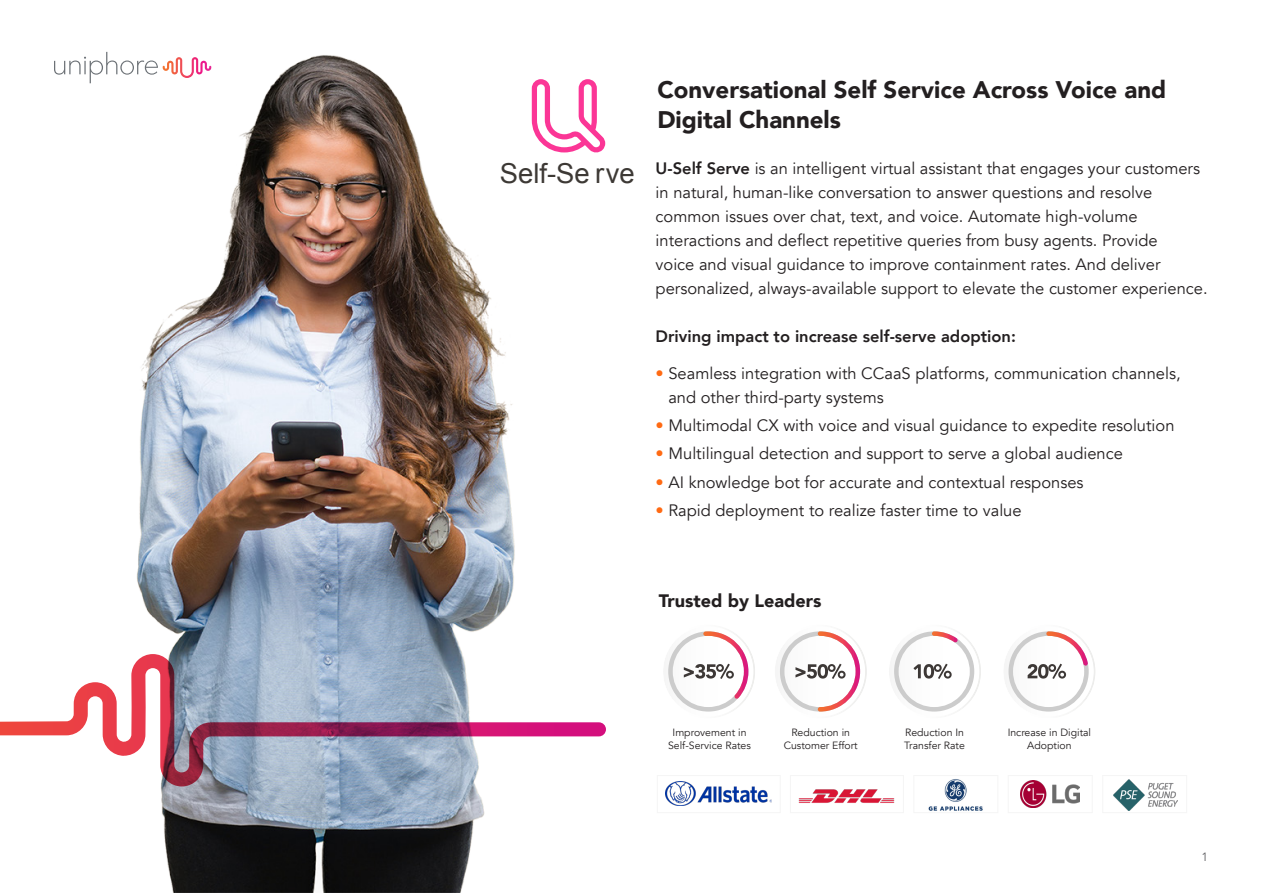
<style>
.page{position:relative;width:1263px;height:893px;background:#fff}
.page>*{position:absolute;margin:0;border:0;box-sizing:border-box;transform-origin:0 0}
.t1{font:27.45px "Arial";color:#3d3935}
.t2{font:900 24px/30px "Avenir";color:#231f20}
.t3{font:900 18px "Avenir";color:#231f20}
.t4{font:16.5px/24px "Avenir";color:#231f20}
.t5{font:800 16.5px "Avenir";color:#231f20}
.t6{font:12px "Avenir";color:#636366}
.t7{font:10.5px/12.6px "Avenir";color:#231f20;text-align:center}
.s1{font-weight:800}
.s2{color:#ff6a13}
</style>
<div class="page">
<img style="left:89px;top:51px;width:443px;height:842px">
<img style="left:928px;top:779px;width:55px;height:32px">
<img style="left:1114px;top:779px;width:64px;height:31px">
<img style="left:1020px;top:780px;width:60px;height:28px">
<img style="left:799px;top:789px;width:95px;height:14px">
<img style="left:666px;top:782px;width:106px;height:24px">
<svg style="left:0;top:654px;width:606px;height:132px"></svg>
<svg style="left:54px;top:52px;width:157px;height:31px"></svg>
<img style="left:748px;top:648px;width:6px;height:47px">
<svg style="left:668px;top:631px;width:80px;height:81px"></svg>
<svg style="left:780px;top:631px;width:80px;height:81px"></svg>
<svg style="left:894px;top:631px;width:80px;height:81px"></svg>
<img style="left:1089px;top:649px;width:5px;height:45px">
<svg style="left:1008px;top:631px;width:81px;height:81px"></svg>
<svg style="left:532px;top:79px;width:73px;height:74px"></svg>
<h1 class="t1" style="left:500px;top:156px;width:137px">Self-Se rve</h1>
<h2 class="t2" style="left:657px;top:74px;width:510px">Conversational Self Service Across Voice and<br>Digital Channels</h2>
<p class="t4" style="left:656px;top:157px;width:553px"><span class="s1">U-Self Serve</span> is an intelligent virtual assistant that engages your customers in natural, human-like conversation to answer questions and resolve common issues over chat, text, and voice. Automate high-volume interactions and deflect repetitive queries from busy agents. Provide<br>voice and visual guidance to improve containment rates. And deliver personalized, always-available support to elevate the customer experience.</p>
<p class="t5" style="left:656px;top:323px;width:362px">Driving impact to increase self-serve adoption:</p>
<p class="t4" style="left:668px;top:361px;width:514px;text-indent:-13px"><span class="s2">•</span> Seamless integration with CCaaS platforms, communication channels, and other third-party systems</p>
<p class="t4" style="left:656px;top:414px;width:520px"><span class="s2">•</span> Multimodal CX with voice and visual guidance to expedite resolution</p>
<p class="t4" style="left:656px;top:442px;width:469px"><span class="s2">•</span> Multilingual detection and support to serve a global audience</p>
<p class="t4" style="left:656px;top:470px;width:429px"><span class="s2">•</span> AI knowledge bot for accurate and contextual responses</p>
<p class="t4" style="left:656px;top:498px;width:368px"><span class="s2">•</span> Rapid deployment to realize faster time to value</p>
<p class="t3" style="left:659px;top:585px;width:164px">Trusted by Leaders</p>
<p class="t7" style="left:668px;top:727px;width:84px">Improvement in<br>Self-Service Rates</p>
<p class="t7" style="left:784px;top:727px;width:76px">Reduction in<br>Customer Effort</p>
<p class="t7" style="left:904px;top:727px;width:62px;text-align:left">Reduction In<br>Transfer Rate</p>
<p class="t7" style="left:1008px;top:727px;width:85px">Increase in Digital<br>Adoption</p>
<p class="t6" style="left:1201px;top:850px;width:8px">1</p>
</div>
